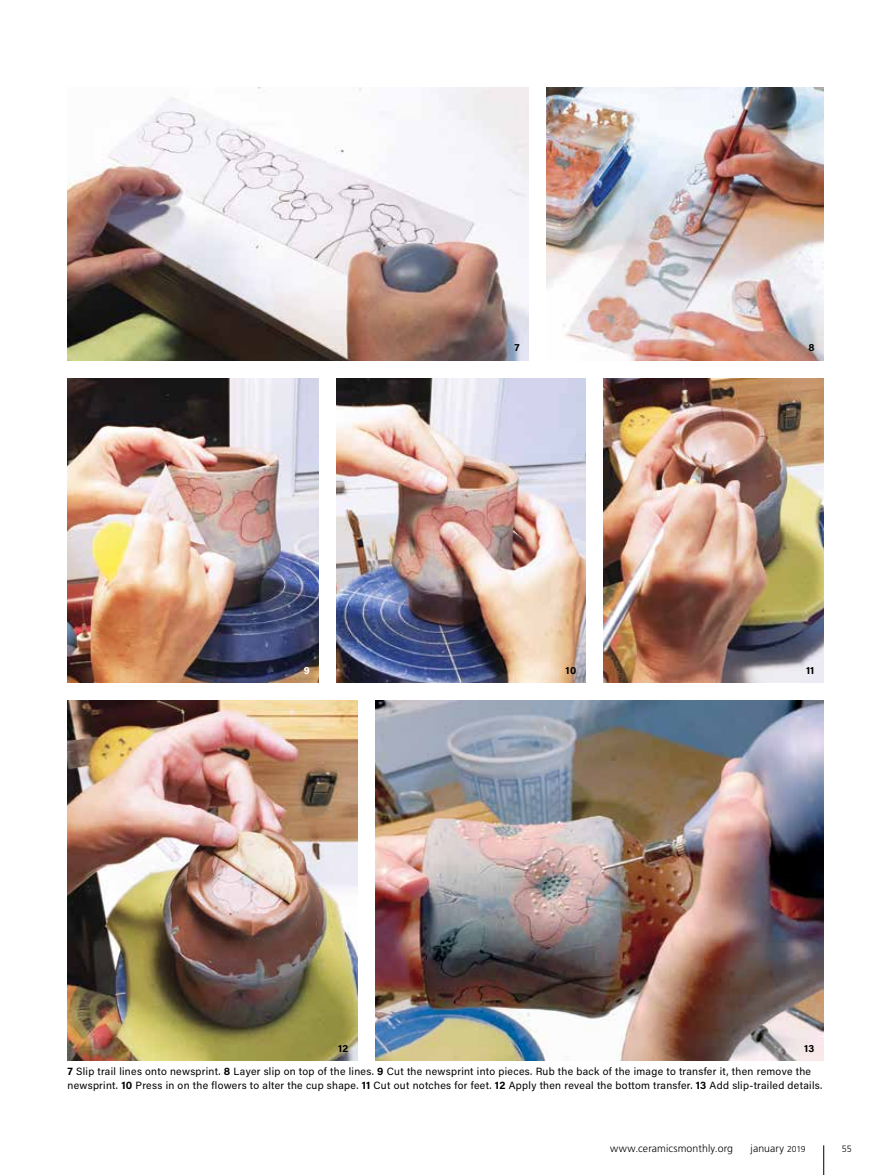
<style>
.page{position:relative;width:891px;height:1175px;background:#fff}
.page>*{position:absolute;margin:0;border:0;box-sizing:border-box;transform-origin:0 0}
.t1{font:10.5px/13.5px "Acumin Pro";letter-spacing:.03em;color:#000}
.t2{font:300 10.5px "Frutiger";letter-spacing:.01em;color:#000}
.t3{font:700 10.5px "Acumin Pro";letter-spacing:.02em;color:#000}
.t4{font:700 10.5px "Acumin Pro";color:#fff}
.t5{font:300 9.15px "Frutiger";color:#000}
.s1{font-weight:700}
.s2{font-size:8.55px}
</style>
<div class="page">
<svg style="left:823px;top:1145px;width:1px;height:29px"></svg>
<img style="left:68px;top:87px;width:461px;height:273px">
<img style="left:547px;top:87px;width:277px;height:273px">
<img style="left:68px;top:378px;width:251px;height:305px">
<img style="left:337px;top:378px;width:248px;height:305px">
<img style="left:603px;top:378px;width:221px;height:305px">
<img style="left:68px;top:701px;width:289px;height:360px">
<img style="left:375px;top:701px;width:449px;height:360px">
<p class="t3" style="left:514px;top:340px;width:7px">7</p>
<p class="t3" style="left:808px;top:340px;width:8px">8</p>
<p class="t4" style="left:304px;top:662px;width:8px">9</p>
<p class="t3" style="left:566px;top:662px;width:12px">10</p>
<p class="t3" style="left:806px;top:662px;width:10px">11</p>
<p class="t3" style="left:338px;top:1040px;width:12px">12</p>
<p class="t3" style="left:804px;top:1040px;width:12px">13</p>
<p class="t1" style="left:68px;top:1064px;width:756px"><span class="s1">7</span> Slip trail lines onto newsprint. <span class="s1">8</span> Layer slip on top of the lines. <span class="s1">9</span> Cut the newsprint into pieces. Rub the back of the image to transfer it, then remove the newsprint. <span class="s1">10</span> Press in on the flowers to alter the cup shape. <span class="s1">11</span> Cut out notches for feet. <span class="s1">12</span> Apply then reveal the bottom transfer. <span class="s1">13</span> Add slip-trailed details.</p>
<p class="t2" style="left:610px;top:1142px;width:125px">www.ceramicsmonthly.org</p>
<p class="t2" style="left:751px;top:1142px;width:57px">january <span class="s2">2019</span></p>
<p class="t5" style="left:842px;top:1143px;width:12px">55</p>
</div>
